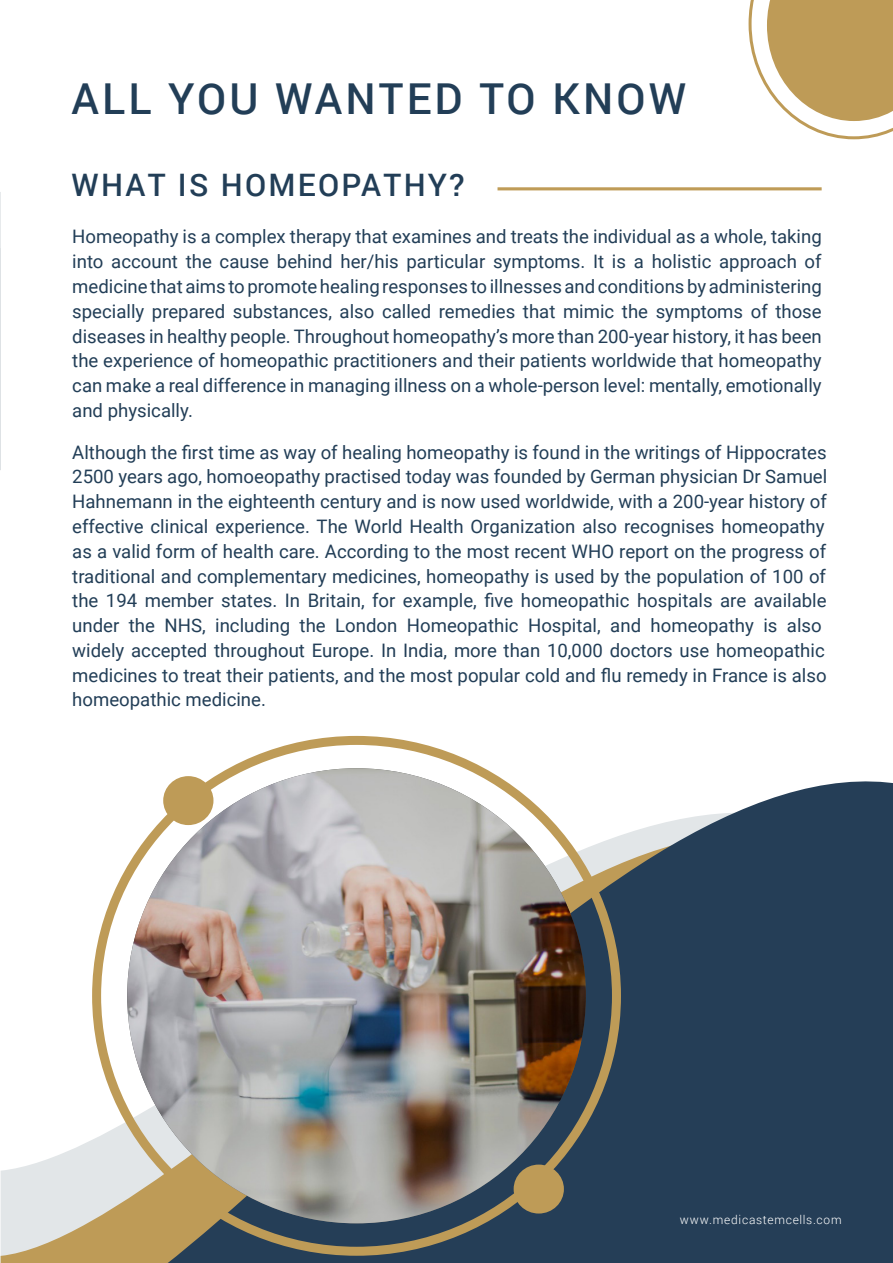
<style>
.page{position:relative;width:893px;height:1263px;background:#fff}
.page>*{position:absolute;margin:0;border:0;box-sizing:border-box;transform-origin:0 0}
.Header-2{font:500 42.6px "Roboto";letter-spacing:.075em;color:#223e57}
.Header-2-2{font:500 31.05px "Roboto";letter-spacing:.075em;color:#223e57}
.Paragraph-1{font:18.6px/24.8px "Roboto";color:#223e57;text-align:justify}
.t1{font:300 12px "Roboto";letter-spacing:.06em;color:#fff}
</style>
<div class="page">
<svg style="left:0;top:192px;width:1px;height:278px"></svg>
<svg style="left:748px;top:0;width:145px;height:140px"></svg>
<svg style="left:1px;top:735px;width:892px;height:528px;fill:#253e57"></svg>
<img style="left:127px;top:768px;width:459px;height:455px">
<div style="left:163px;top:776px;width:50px;height:49px;background:#be9b57;border-radius:50%"></div>
<div style="left:514px;top:1164px;width:50px;height:49px;background:#be9b57;border-radius:50%"></div>
<hr style="left:497px;top:187px;width:325px;height:3px;background:#bf9c57">
<p class="Header-2" style="left:72px;top:69px;width:616px">ALL YOU WANTED TO KNOW</p>
<p class="Header-2-2" style="left:72px;top:163px;width:394px">WHAT IS HOMEOPATHY?</p>
<p class="Paragraph-1" style="left:72px;top:224px;width:751px">Homeopathy is a complex therapy that examines and treats the individual as a whole, taking into account the cause behind her/his particular symptoms. It is a holistic approach of medicine that aims to promote healing responses to illnesses and conditions by administering specially prepared substances, also called remedies that mimic the symptoms of those diseases in healthy people. Throughout homeopathy’s more than 200-year history, it has been the experience of homeopathic practitioners and their patients worldwide that homeopathy can make a real difference in managing illness on a whole-person level: mentally, emotionally and physically.</p>
<p class="Paragraph-1" style="left:72px;top:439px;width:756px;text-align:left">Although the first time as way of healing homeopathy is found in the writings of Hippocrates 2500 years ago, homoeopathy practised today was founded by German physician Dr Samuel Hahnemann in the eighteenth century and is now used worldwide, with a 200-year history of effective clinical experience. The World Health Organization also recognises homeopathy as a valid form of health care. According to the most recent WHO report on the progress of traditional and complementary medicines, homeopathy is used by the population of 100 of the 194 member states. In Britain, for example, five homeopathic hospitals are available under the NHS, including the London Homeopathic Hospital, and homeopathy is also widely accepted throughout Europe. In India, more than 10,000 doctors use homeopathic medicines to treat their patients, and the most popular cold and flu remedy in France is also homeopathic medicine.</p>
<p class="t1" style="left:680px;top:1211px;width:163px">www.medicastemcells.com</p>
</div>
